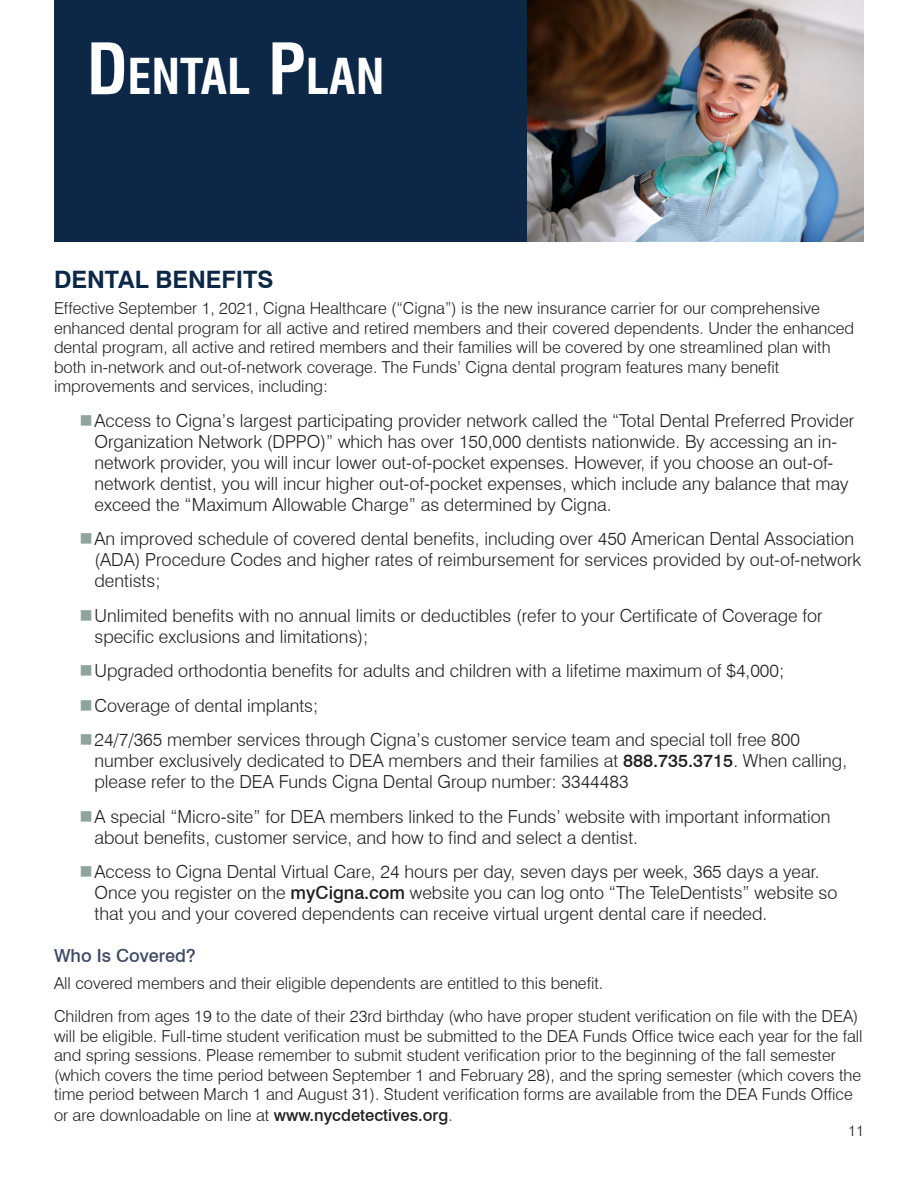
<style>
.page{position:relative;width:918px;height:1188px;background:#fff}
.page>*{position:absolute;margin:0;border:0;box-sizing:border-box;transform-origin:0 0}
.Header_Large{font:700 condensed 48.3px "Swiss 721 BT";color:#fff}
.t1{font:700 24px "Swiss 721 BT";color:#0d2846}
.t2{font:300 18px/21px "Swiss 721 BT";color:#231f20}
.SubHeader{font:500 18px "Swiss 721 BT";color:#414b64}
.Body_Text{font:300 16.5px/19.5px "Swiss 721 BT";color:#231f20}
.t3{font:300 15px "Swiss 721 BT";color:#231f20}
.s1{font-size:69px}
.s2{font-weight:500}
</style>
<div class="page">
<div style="left:54px;top:0;width:474px;height:242px;background:#0d2846"></div>
<img style="left:528px;top:0;width:336px;height:242px">
<p class="Header_Large" style="left:87px;top:48px;width:299px"><span class="s1">D</span> ENTAL <span class="s1">P</span>LAN</p>
<p class="t1" style="left:54px;top:265px;width:221px">DENTAL BENEFITS</p>
<p class="Body_Text" style="left:54px;top:299px;width:802px">Effective September 1, 2021, Cigna Healthcare (“Cigna”) is the new insurance carrier for our comprehensive enhanced dental program for all active and retired members and their covered dependents. Under the enhanced dental program, all active and retired members and their families will be covered by one streamlined plan with both in-network and out-of-network coverage. The Funds’ Cigna dental program features many benefit improvements and services, including:</p>
<p class="t2" style="left:94px;top:410px;width:761px">Access to Cigna’s largest participating provider network called the “Total Dental Preferred Provider Organization Network (DPPO)” which has over 150,000 dentists nationwide. By accessing an in&shy;network provider, you will incur lower out-of-pocket expenses. However, if you choose an out-of&shy;network dentist, you will incur higher out-of-pocket expenses, which include any balance that may exceed the “Maximum Allowable Charge” as determined by Cigna.</p>
<p class="t2" style="left:94px;top:528px;width:768px">An improved schedule of covered dental benefits, including over 450 American Dental Association (ADA) Procedure Codes and higher rates of reimbursement for services provided by out-of-network dentists;</p>
<p class="t2" style="left:94px;top:605px;width:730px">Unlimited benefits with no annual limits or deductibles (refer to your Certificate of Coverage for specific exclusions and limitations);</p>
<p class="t2" style="left:94px;top:660px;width:691px">Upgraded orthodontia benefits for adults and children with a lifetime maximum of $4,000;</p>
<p class="t2" style="left:94px;top:695px;width:225px">Coverage of dental implants;</p>
<p class="t2" style="left:94px;top:729px;width:754px">24/7/365 member services through Cigna’s customer service team and special toll free 800 number exclusively dedicated to DEA members and their families at <span class="s2">888.735.3715</span>. When calling, please refer to the DEA Funds Cigna Dental Group number: 3344483</p>
<p class="t2" style="left:94px;top:806px;width:738px">A special “Micro-site” for DEA members linked to the Funds’ website with important information about benefits, customer service, and how to find and select a dentist.</p>
<p class="t2" style="left:94px;top:861px;width:745px">Access to Cigna Dental Virtual Care, 24 hours per day, seven days per week, 365 days a year.<br>Once you register on the <span class="s2">myCigna.com</span> website you can log onto “The TeleDentists” website so that you and your covered dependents can receive virtual urgent dental care if needed.</p>
<p class="SubHeader" style="left:54px;top:944px;width:143px">Who Is Covered?</p>
<p class="Body_Text" style="left:54px;top:974px;width:551px">All covered members and their eligible dependents are entitled to this benefit.</p>
<p class="Body_Text" style="left:54px;top:1007px;width:810px">Children from ages 19 to the date of their 23rd birthday (who have proper student verification on file with the DEA) will be eligible. Full-time student verification must be submitted to the DEA Funds Office twice each year for the fall and spring sessions. Please remember to submit student verification prior to the beginning of the fall semester (which covers the time period between September 1 and February 28), and the spring semester (which covers the time period between March 1 and August 31). Student verification forms are available from the DEA Funds Office</p>
<p class="Body_Text" style="left:54px;top:1106px;width:400px">or are downloadable on line at <span class="s2">www.nycdetectives.org</span>.</p>
<p class="t3" style="left:848px;top:1122px;width:17px">11</p>
</div>
